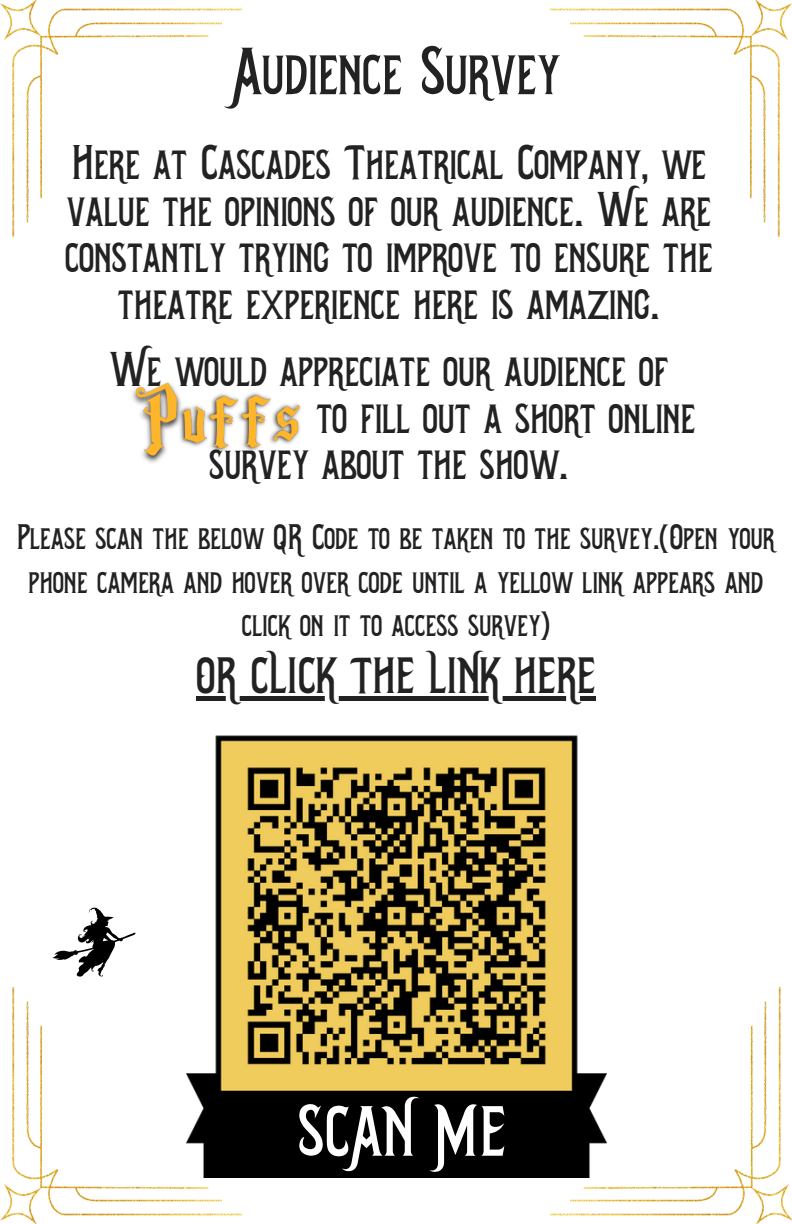
<style>
.page{position:relative;width:792px;height:1224px;background:#fff}
.page>*{position:absolute;margin:0;border:0;box-sizing:border-box;transform-origin:0 0}
.t1{font:64px "Murmers";color:#fff}
.t2{font:60px "Murmers";color:#222}
.t3{font:46px "Murmers";color:#222}
.t4{font:44px/46.4px "Murmers";color:#222;text-align:center}
.t5{font:32px/43.6px "Murmers";color:#222;text-align:center}
</style>
<div class="page">
<img style="left:0;top:987px;width:242px;height:237px">
<img style="left:551px;top:987px;width:241px;height:237px">
<img style="left:551px;top:0;width:241px;height:237px">
<img style="left:0;top:0;width:242px;height:237px">
<img style="left:186px;top:735px;width:420px;height:442px">
<div style="left:196px;top:696px;width:400px;height:5px;background:#222"></div>
<img style="left:191px;top:393px;width:110px;height:59px">
<img style="left:132px;top:382px;width:59px;height:81px">
<svg style="left:52px;top:908px;width:84px;height:69px"></svg>
<p class="t2" style="left:232px;top:49px;width:330px">Audience Survey</p>
<h3 class="t4" style="left:65px;top:145px;width:649px">Here at Cascades Theatrical Company, we value the opinions of our audience. We are constantly trying to improve to ensure the theatre experience here is amazing.</h3>
<h4 class="t4" style="left:110px;top:352px;width:560px">We would appreciate our audience of</h4>
<h4 class="t4" style="left:317px;top:399px;width:381px">to fill out a short online</h4>
<h4 class="t4" style="left:209px;top:445px;width:361px">survey about the show.</h4>
<p class="t5" style="left:17px;top:520px;width:759px">Please scan the below QR Code to be taken to the survey.(Open your phone camera and hover over code until a yellow link appears and click on it to access survey)</p>
<p class="t3" style="left:196px;top:659px;width:401px">OR CLICK THE LINK HERE</p>
<p class="t1" style="left:298px;top:1108px;width:210px">SCAN ME</p>
</div>
